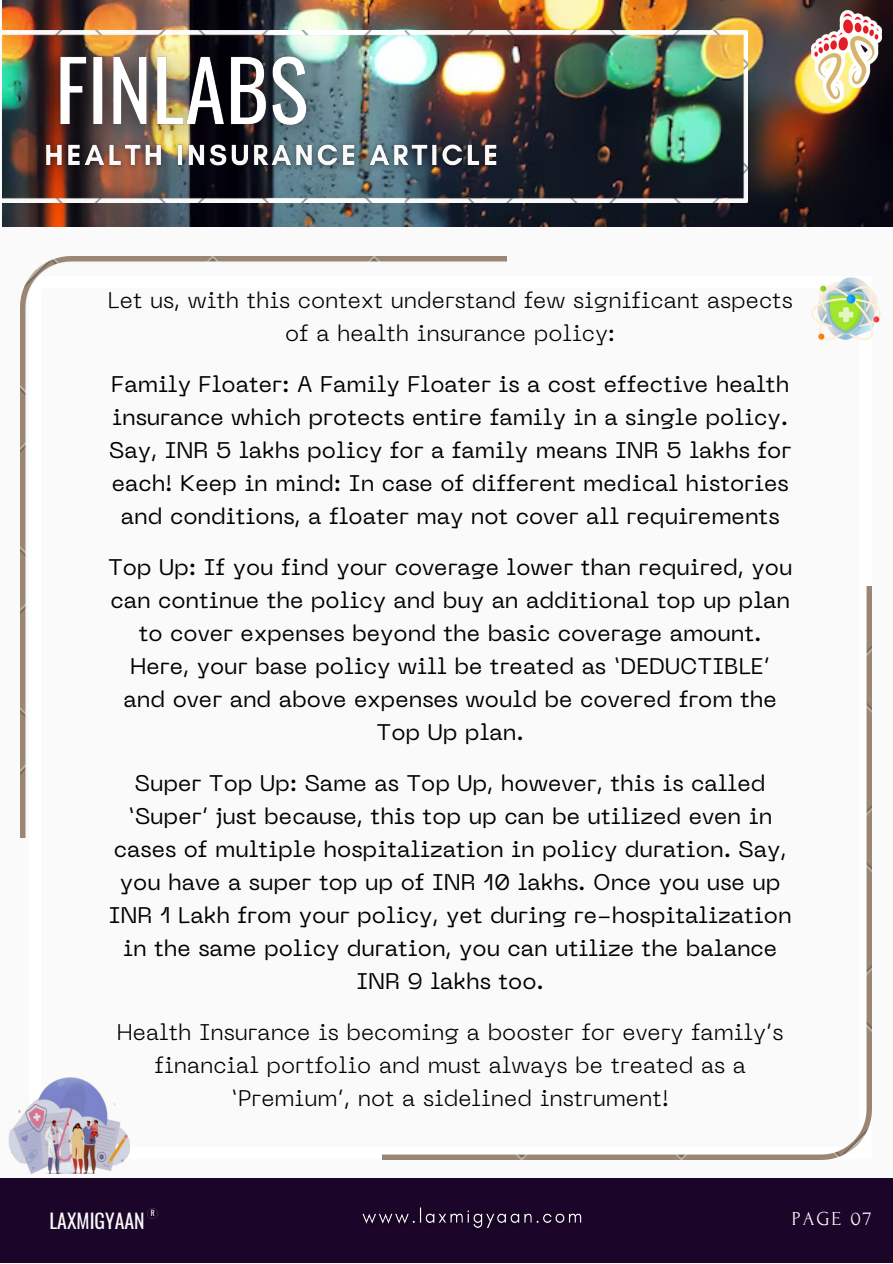
<style>
.page{position:relative;width:893px;height:1264px;background:#fff}
.page>*{position:absolute;margin:0;border:0;box-sizing:border-box;transform-origin:0 0}
.t1{font:22.5px/33px "PP Neue Machina";color:#000;text-align:center}
.t2{font:300 22.5px/33px "PP Neue Machina";color:#000;text-align:center}
.t3{font:19.8px "Oswald";color:#fafafa}
.t4{font:19.8px "Forum";letter-spacing:.1em;color:#fafafa}
.t5{font:7.5px "Oswald";color:#fff}
</style>
<div class="page">
<div style="left:0;top:0;width:892px;height:1262px;background:#fafafa"></div>
<div style="left:0;top:1177px;width:892px;height:85px;background:#1b0529"></div>
<img style="left:2px;top:0;width:890px;height:226px">
<img style="left:382px;top:586px;width:489px;height:573px">
<svg style="left:845px;top:277px;width:13px;height:2px"></svg>
<img style="left:811px;top:279px;width:69px;height:62px">
<img style="left:8px;top:1077px;width:122px;height:96px">
<img style="left:21px;top:256px;width:486px;height:581px">
<img style="left:811px;top:11px;width:70px;height:5px">
<img style="left:362px;top:1207px;width:220px;height:21px">
<img style="left:811px;top:16px;width:70px;height:87px">
<img style="left:404px;top:31px;width:343px;height:172px">
<img style="left:21px;top:0;width:341px;height:31px">
<img style="left:2px;top:31px;width:402px;height:172px">
<img style="left:35px;top:127px;width:486px;height:57px">
<svg style="left:147px;top:1208px;width:11px;height:10px"></svg>
<p class="t2" style="left:108px;top:286px;width:686px">Let us, with this context understand few significant aspects of a health insurance policy:</p>
<p class="t1" style="left:109px;top:369px;width:683px">Family Floater: A Family Floater is a cost effective health insurance which protects entire family in a single policy.<br>Say, INR 5 lakhs policy for a family means INR 5 lakhs for each! Keep in mind: In case of different medical histories and conditions, a floater may not cover all requirements</p>
<p class="t1" style="left:108px;top:552px;width:686px">Top Up: If you find your coverage lower than required, you can continue the policy and buy an additional top up plan to cover expenses beyond the basic coverage amount.<br>Here, your base policy will be treated as ‘DEDUCTIBLE’ and over and above expenses would be covered from the Top Up plan.</p>
<p class="t1" style="left:109px;top:768px;width:684px">Super Top Up: Same as Top Up, however, this is called ‘Super’ just because, this top up can be utilized even in cases of multiple hospitalization in policy duration. Say, you have a super top up of INR 10 lakhs. Once you use up INR 1 Lakh from your policy, yet during re-hospitalization in the same policy duration, you can utilize the balance INR 9 lakhs too.</p>
<p class="t2" style="left:117px;top:1017px;width:668px">Health Insurance is becoming a booster for every family’s financial portfolio and must always be treated as a ‘Premium’, not a sidelined instrument!</p>
<p class="t5" style="left:151px;top:1207px;width:5px">R</p>
<p class="t3" style="left:49px;top:1204px;width:97px">LAXMIGYAAN</p>
<p class="t4" style="left:791px;top:1208px;width:81px">PAGE 07</p>
</div>
